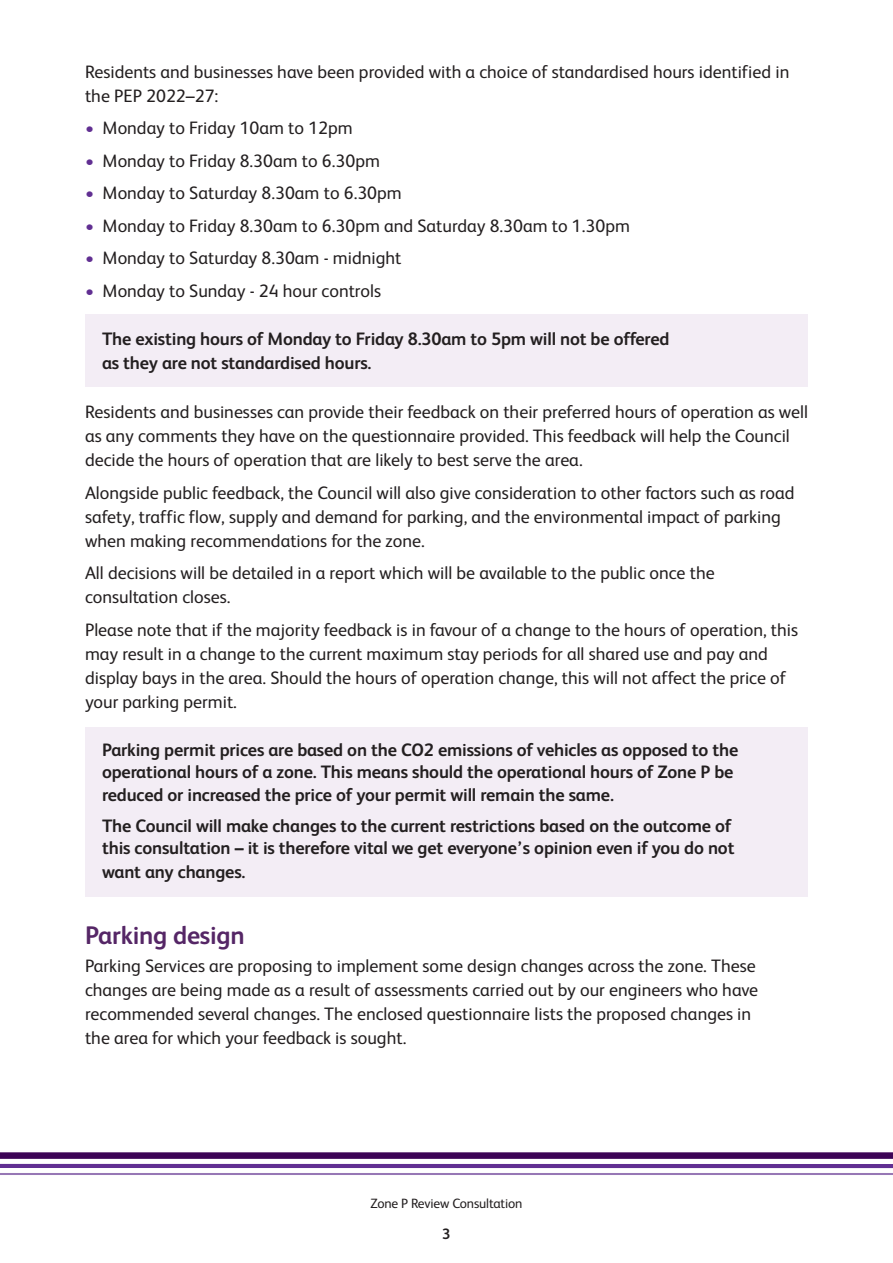
<style>
.page{position:relative;width:893px;height:1263px;background:#fff}
.page>*{position:absolute;margin:0;border:0;box-sizing:border-box;transform-origin:0 0}
.t1{font:700 25.5px "FS Albert";letter-spacing:-.01em;color:#552666}
.t2{font:18px/24px "FS Albert";color:#231f20}
.t3{font:700 18px/22.5px "FS Albert";letter-spacing:-.01em;color:#231f20}
.t4{font:700 15px "FS Albert";color:#231f20}
.t5{font:13.5px "FS Albert";letter-spacing:-.01em;color:#231f20}
.s1{color:#612f92}
</style>
<div class="page">
<div style="left:85px;top:315px;width:723px;height:72px;background:#f3edf5"></div>
<div style="left:85px;top:727px;width:723px;height:170px;background:#f3edf5"></div>
<svg style="left:0;top:1152px;width:893px;height:23px"></svg>
<p class="t2" style="left:85px;top:59px;width:706px">Residents and businesses have been provided with a choice of standardised hours identified in the PEP 2022–27:</p>
<p class="t2" style="left:85px;top:115px;width:269px"><span class="s1">•</span> Monday to Friday 10am to 12pm</p>
<p class="t2" style="left:85px;top:148px;width:296px"><span class="s1">•</span> Monday to Friday 8.30am to 6.30pm</p>
<p class="t2" style="left:85px;top:180px;width:318px"><span class="s1">•</span> Monday to Saturday 8.30am to 6.30pm</p>
<p class="t2" style="left:85px;top:213px;width:546px"><span class="s1">•</span> Monday to Friday 8.30am to 6.30pm and Saturday 8.30am to 1.30pm</p>
<p class="t2" style="left:85px;top:245px;width:318px"><span class="s1">•</span> Monday to Saturday 8.30am - midnight</p>
<p class="t2" style="left:85px;top:278px;width:298px"><span class="s1">•</span> Monday to Sunday - 24 hour controls</p>
<p class="t3" style="left:102px;top:326px;width:569px;line-height:24px">The existing hours of Monday to Friday 8.30am to 5pm will not be offered as they are not standardised hours.</p>
<p class="t2" style="left:85px;top:399px;width:724px">Residents and businesses can provide their feedback on their preferred hours of operation as well as any comments they have on the questionnaire provided. This feedback will help the Council decide the hours of operation that are likely to best serve the area.</p>
<p class="t2" style="left:85px;top:480px;width:711px">Alongside public feedback, the Council will also give consideration to other factors such as road safety, traffic flow, supply and demand for parking, and the environmental impact of parking when making recommendations for the zone.</p>
<p class="t2" style="left:85px;top:560px;width:631px">All decisions will be detailed in a report which will be available to the public once the consultation closes.</p>
<p class="t2" style="left:85px;top:617px;width:715px">Please note that if the majority feedback is in favour of a change to the hours of operation, this may result in a change to the current maximum stay periods for all shared use and pay and display bays in the area. Should the hours of operation change, this will not affect the price of your parking permit.</p>
<p class="t3" style="left:102px;top:738px;width:638px">Parking permit prices are based on the CO2 emissions of vehicles as opposed to the operational hours of a zone. This means should the operational hours of Zone P be reduced or increased the price of your permit will remain the same.</p>
<p class="t3" style="left:102px;top:813px;width:634px;line-height:23.2px">The Council will make changes to the current restrictions based on the outcome of this consultation – it is therefore vital we get everyone’s opinion even if you do not want any changes.</p>
<h1 class="t1" style="left:85px;top:918px;width:161px">Parking design</h1>
<p class="t2" style="left:85px;top:953px;width:675px">Parking Services are proposing to implement some design changes across the zone. These changes are being made as a result of assessments carried out by our engineers who have recommended several changes. The enclosed questionnaire lists the proposed changes in the area for which your feedback is sought.</p>
<p class="t5" style="left:370px;top:1194px;width:153px">Zone P Review Consultation</p>
<p class="t4" style="left:442px;top:1223px;width:10px">3</p>
</div>
